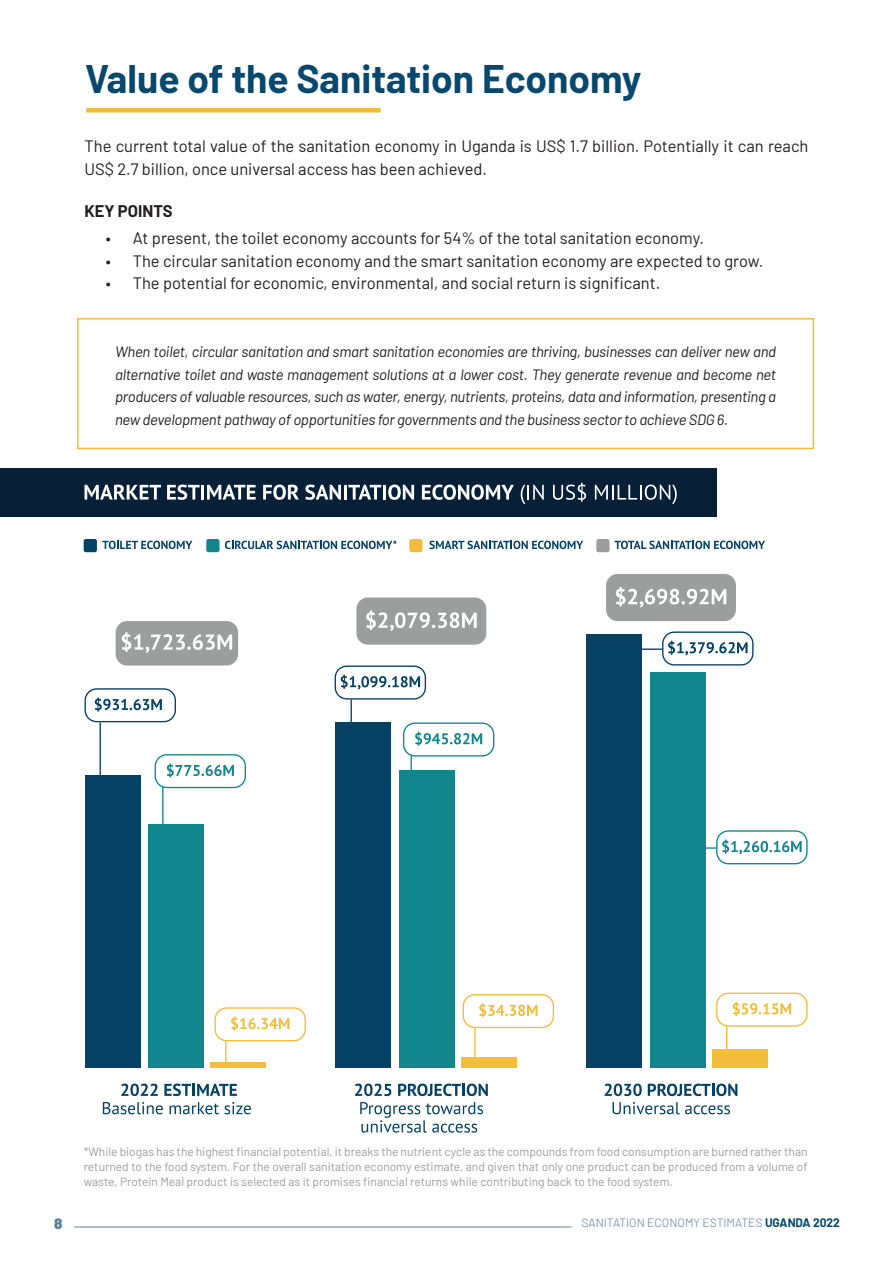
<style>
.page{position:relative;width:893px;height:1263px;background:#fff}
.page>*{position:absolute;margin:0;border:0;box-sizing:border-box;transform-origin:0 0}
.t1{font:700 39px "Barlow";color:#07486c}
.t2{font:16.5px/22.5px "Barlow";color:#231f20}
.t3{font:700 16.5px "Barlow";color:#231f20}
.t4{font:italic 15px/22.5px "Barlow";letter-spacing:-.02em;color:#231f20;text-align:justify}
.t5{font:900 15px "Barlow";color:#5c8198}
.t6{font:12px/15px "Barlow";color:#9c9d9d;text-align:justify}
.t7{font:300 12px "Barlow";color:#5c8198}
.s1{font-weight:700;color:#07486c}
</style>
<div class="page">
<hr style="left:74px;top:1227px;width:498px;height:1px;background:#5c8198">
<div style="left:77px;top:318px;width:737px;height:131px;border:2px solid #f1bc3b"></div>
<div style="left:86px;top:108px;width:295px;height:5px;background:#f1bc3b"></div>
<div style="left:0;top:468px;width:716px;height:48px;background:#082037"></div>
<svg style="left:85px;top:485px;width:76px;height:14px"></svg>
<svg style="left:167px;top:484px;width:33px;height:16px"></svg>
<hr style="left:201px;top:485px;width:3px;height:14px;background:#fff">
<svg style="left:207px;top:485px;width:49px;height:14px"></svg>
<svg style="left:263px;top:484px;width:36px;height:16px"></svg>
<svg style="left:305px;top:484px;width:36px;height:16px"></svg>
<hr style="left:344px;top:485px;width:3px;height:14px;background:#fff">
<svg style="left:348px;top:485px;width:33px;height:14px"></svg>
<hr style="left:383px;top:485px;width:3px;height:14px;background:#fff">
<svg style="left:388px;top:484px;width:26px;height:16px"></svg>
<svg style="left:422px;top:484px;width:92px;height:16px"></svg>
<svg style="left:521px;top:485px;width:23px;height:19px"></svg>
<svg style="left:553px;top:483px;width:33px;height:19px"></svg>
<svg style="left:595px;top:485px;width:82px;height:19px"></svg>
<svg style="left:102px;top:541px;width:90px;height:8px"></svg>
<svg style="left:225px;top:540px;width:172px;height:9px"></svg>
<svg style="left:429px;top:541px;width:154px;height:8px"></svg>
<svg style="left:614px;top:541px;width:151px;height:8px"></svg>
<div style="left:84px;top:539px;width:13px;height:13px;background:#054065;border-radius:2px"></div>
<div style="left:206px;top:539px;width:13px;height:13px;background:#12868d;border-radius:2px"></div>
<div style="left:409px;top:539px;width:14px;height:13px;background:#f1bc3b;border-radius:2px"></div>
<div style="left:596px;top:539px;width:13px;height:13px;background:#9c9d9d;border-radius:2px"></div>
<svg style="left:121px;top:1083px;width:37px;height:13px"></svg>
<svg style="left:164px;top:1083px;width:73px;height:13px"></svg>
<svg style="left:103px;top:1102px;width:60px;height:12px"></svg>
<svg style="left:170px;top:1102px;width:81px;height:12px"></svg>
<svg style="left:355px;top:1083px;width:36px;height:13px"></svg>
<svg style="left:398px;top:1083px;width:90px;height:13px"></svg>
<svg style="left:360px;top:1102px;width:123px;height:31px"></svg>
<svg style="left:605px;top:1083px;width:37px;height:13px"></svg>
<svg style="left:648px;top:1083px;width:89px;height:13px"></svg>
<svg style="left:613px;top:1102px;width:117px;height:12px"></svg>
<div style="left:116px;top:621px;width:122px;height:44px;background:#9c9d9d;border-radius:11px"></div>
<svg style="left:122px;top:632px;width:110px;height:21px"></svg>
<div style="left:356px;top:597px;width:130px;height:48px;background:#9c9d9d;border-radius:11px"></div>
<svg style="left:366px;top:610px;width:111px;height:21px"></svg>
<div style="left:606px;top:574px;width:130px;height:47px;background:#9c9d9d;border-radius:11px"></div>
<svg style="left:616px;top:587px;width:110px;height:20px"></svg>
<hr style="left:892px;top:244px;width:1px;height:70px;background:#074367">
<hr style="left:162px;top:786px;width:2px;height:99px;background:#12868d">
<hr style="left:100px;top:722px;width:1px;height:99px;background:#054065">
<div style="left:85px;top:688px;width:91px;height:34px;border:1px solid #054065;border-radius:11px"></div>
<svg style="left:95px;top:697px;width:67px;height:14px"></svg>
<div style="left:155px;top:754px;width:91px;height:34px;border:1px solid #12868d;border-radius:11px"></div>
<svg style="left:167px;top:763px;width:67px;height:14px"></svg>
<hr style="left:225px;top:1041px;width:2px;height:21px;background:#f1bc3b">
<div style="left:214px;top:1007px;width:92px;height:34px;border:1px solid #f1bc3b;border-radius:11px"></div>
<svg style="left:231px;top:1016px;width:58px;height:14px"></svg>
<div style="left:85px;top:775px;width:56px;height:292px;background:#054065"></div>
<div style="left:148px;top:824px;width:56px;height:243px;background:#12868d"></div>
<div style="left:210px;top:1062px;width:56px;height:5px;background:#f2bd3b"></div>
<hr style="left:351px;top:699px;width:1px;height:99px;background:#054065">
<hr style="left:410px;top:754px;width:2px;height:99px;background:#12868d">
<div style="left:335px;top:665px;width:91px;height:34px;border:1px solid #054065;border-radius:11px"></div>
<svg style="left:341px;top:675px;width:79px;height:14px"></svg>
<div style="left:403px;top:722px;width:91px;height:34px;border:1px solid #12868d;border-radius:11px"></div>
<svg style="left:415px;top:732px;width:67px;height:14px"></svg>
<hr style="left:474px;top:1027px;width:2px;height:31px;background:#f1bc3b">
<div style="left:463px;top:994px;width:91px;height:34px;border:1px solid #f1bc3b;border-radius:11px"></div>
<svg style="left:479px;top:1003px;width:59px;height:14px"></svg>
<div style="left:335px;top:722px;width:56px;height:345px;background:#054065"></div>
<div style="left:399px;top:770px;width:56px;height:297px;background:#12868d"></div>
<div style="left:461px;top:1057px;width:56px;height:10px;background:#f2bd3b"></div>
<hr style="left:598px;top:648px;width:64px;height:2px;background:#054065">
<div style="left:662px;top:631px;width:91px;height:34px;border:1px solid #054065;border-radius:11px"></div>
<svg style="left:668px;top:641px;width:80px;height:14px"></svg>
<div style="left:716px;top:830px;width:92px;height:34px;border:1px solid #12868d;border-radius:11px"></div>
<svg style="left:706px;top:839px;width:96px;height:26px"></svg>
<hr style="left:726px;top:1026px;width:1px;height:30px;background:#f1bc3b">
<div style="left:716px;top:992px;width:92px;height:35px;border:1px solid #f1bc3b;border-radius:11px"></div>
<svg style="left:733px;top:1002px;width:58px;height:14px"></svg>
<div style="left:586px;top:634px;width:56px;height:433px;background:#054065"></div>
<div style="left:650px;top:672px;width:56px;height:395px;background:#12868d"></div>
<div style="left:712px;top:1049px;width:56px;height:18px;background:#f2bd3b"></div>
<p class="t1" style="left:85px;top:50px;width:558px">Value of the Sanitation Economy</p>
<p class="t2" style="left:85px;top:134px;width:725px">The current total value of the sanitation economy in Uganda is US$ 1.7 billion. Potentially it can reach<br>US$ 2.7 billion, once universal access has been achieved.</p>
<p class="t3" style="left:85px;top:199px;width:90px">KEY POINTS</p>
<p class="t2" style="left:106px;top:226px;width:600px">• At present, the toilet economy accounts for 54% of the total sanitation economy.</p>
<p class="t2" style="left:106px;top:248px;width:659px">• The circular sanitation economy and the smart sanitation economy are expected to grow.</p>
<p class="t2" style="left:106px;top:271px;width:556px">• The potential for economic, environmental, and social return is significant.</p>
<p class="t4" style="left:115px;top:340px;width:662px">When toilet, circular sanitation and smart sanitation economies are thriving, businesses can deliver new and alternative toilet and waste management solutions at a lower cost. They generate revenue and become net producers of valuable resources, such as water, energy, nutrients, proteins, data and information, presenting a new development pathway of opportunities for governments and the business sector to achieve SDG 6.</p>
<p class="t6" style="left:84px;top:1144px;width:725px">*While biogas has the highest financial potential, it breaks the nutrient cycle as the compounds from food consumption are burned rather than returned to the food system. For the overall sanitation economy estimate, and given that only one product can be produced from a volume of waste, Protein Meal product is selected as it promises financial returns while contributing back to the food system.</p>
<p class="t5" style="left:54px;top:1212px;width:10px">8</p>
<p class="t7" style="left:582px;top:1214px;width:260px">SANITATION ECONOMY ESTIMATES <span class="s1">UGANDA 2022</span></p>
</div>
